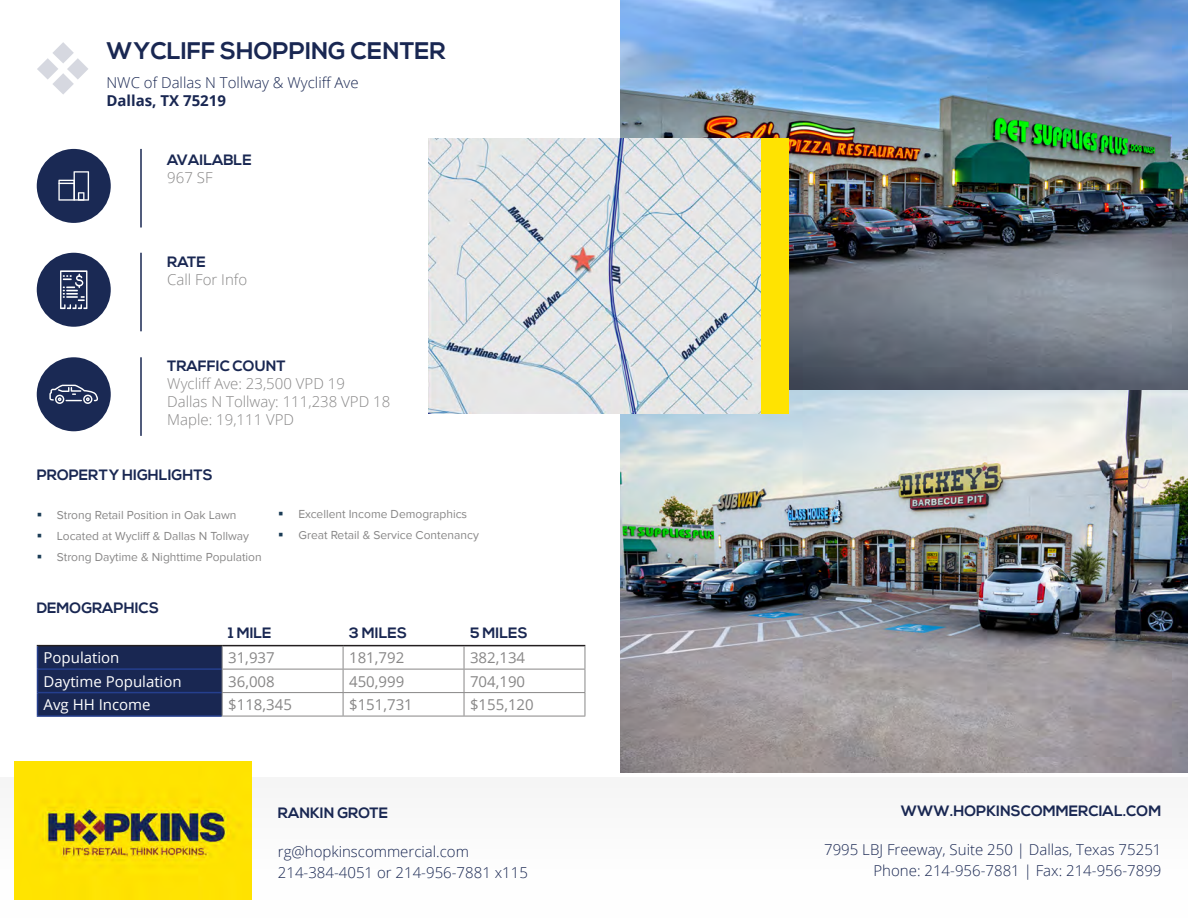
<style>
.page{position:relative;width:1188px;height:918px;background:#fff}
.page>*{position:absolute;margin:0;border:0;box-sizing:border-box;transform-origin:0 0}
.t1{font:700 24px "Nexa";color:#192752}
.t2{font:300 15px "Open Sans";color:#192752}
.t3{font:700 15px "Nexa";color:#192752}
.t4{font:300 15px "Open Sans";color:#888787}
.t5{font:15px "Open Sans";color:#888787}
.t6{font:15px "Open Sans";color:#fff}
.t7{font:700 15px "Open Sans";color:#192752}
.t8{font:12px "Proxima Nova";color:#888787}
</style>
<div class="page">
<img style="left:620px;top:389px;width:568px;height:384px">
<img style="left:620px;top:0;width:568px;height:389px">
<img style="left:14px;top:761px;width:237px;height:138px">
<hr style="left:37px;top:645px;width:185px;height:1px;background:#231f20">
<hr style="left:222px;top:645px;width:121px;height:1px;background:#231f20">
<hr style="left:343px;top:645px;width:121px;height:1px;background:#231f20">
<hr style="left:464px;top:645px;width:121px;height:1px;background:#231f20">
<hr style="left:37px;top:715px;width:185px;height:2px;background:#253f8e">
<hr style="left:222px;top:669px;width:121px;height:1px;background:#888787">
<hr style="left:343px;top:669px;width:121px;height:1px;background:#888787">
<hr style="left:464px;top:669px;width:121px;height:1px;background:#888787">
<hr style="left:222px;top:692px;width:121px;height:1px;background:#888787">
<svg style="left:37px;top:646px;width:186px;height:70px;background:#192855"></svg>
<hr style="left:343px;top:692px;width:121px;height:1px;background:#888787">
<svg style="left:343px;top:646px;width:1px;height:70px"></svg>
<hr style="left:464px;top:692px;width:121px;height:1px;background:#888787">
<svg style="left:464px;top:646px;width:1px;height:70px"></svg>
<svg style="left:585px;top:646px;width:1px;height:70px"></svg>
<hr style="left:222px;top:716px;width:121px;height:1px;background:#888787">
<hr style="left:343px;top:716px;width:121px;height:1px;background:#888787">
<hr style="left:464px;top:716px;width:121px;height:1px;background:#888787">
<div style="left:37px;top:149px;width:74px;height:74px;background:#1a2954;border-radius:50%"></div>
<svg style="left:58px;top:171px;width:31px;height:30px"></svg>
<div style="left:37px;top:253px;width:74px;height:74px;background:#1a2954;border-radius:50%"></div>
<svg style="left:60px;top:270px;width:27px;height:39px"></svg>
<hr style="left:140px;top:149px;width:2px;height:79px;background:#192752">
<hr style="left:140px;top:253px;width:2px;height:78px;background:#192752">
<hr style="left:140px;top:357px;width:2px;height:79px;background:#192752">
<div style="left:37px;top:357px;width:74px;height:74px;background:#1a2954;border-radius:50%"></div>
<svg style="left:49px;top:385px;width:49px;height:19px"></svg>
<img style="left:428px;top:139px;width:333px;height:275px">
<div style="left:761px;top:139px;width:28px;height:275px;background:#ffe301"></div>
<svg style="left:37px;top:42px;width:51px;height:53px"></svg>
<p class="t1" style="left:107px;top:36px;width:341px">WYCLIFF SHOPPING CENTER</p>
<p class="t2" style="left:107px;top:72px;width:254px">NWC of Dallas N Tollway &amp; Wycliff Ave</p>
<p class="t7" style="left:107px;top:90px;width:121px">Dallas, TX 75219</p>
<p class="t3" style="left:167px;top:151px;width:86px">AVAILABLE</p>
<p class="t4" style="left:167px;top:167px;width:47px">967 SF</p>
<p class="t3" style="left:167px;top:253px;width:40px">RATE</p>
<p class="t4" style="left:167px;top:269px;width:81px">Call For Info</p>
<p class="t3" style="left:167px;top:357px;width:120px">TRAFFIC COUNT</p>
<p class="t4" style="left:167px;top:373px;width:179px">Wycliff Ave: 23,500 VPD 19</p>
<p class="t4" style="left:167px;top:391px;width:225px">Dallas N Tollway: 111,238 VPD 18</p>
<p class="t4" style="left:167px;top:409px;width:128px">Maple: 19,111 VPD</p>
<p class="t3" style="left:37px;top:466px;width:177px">PROPERTY HIGHLIGHTS</p>
<p class="t8" style="left:57px;top:508px;width:181px">Strong Retail Position in Oak Lawn</p>
<p class="t8" style="left:57px;top:529px;width:194px">Located at Wycliff &amp; Dallas N Tollway</p>
<p class="t8" style="left:57px;top:550px;width:206px">Strong Daytime &amp; Nighttime Population</p>
<p class="t3" style="left:37px;top:599px;width:124px">DEMOGRAPHICS</p>
<p class="t8" style="left:298px;top:507px;width:170px">Excellent Income Demographics</p>
<p class="t8" style="left:298px;top:528px;width:182px">Great Retail &amp; Service Contenancy</p>
<p class="t3" style="left:228px;top:624px;width:45px">1 MILE</p>
<p class="t3" style="left:349px;top:624px;width:60px">3 MILES</p>
<p class="t3" style="left:470px;top:624px;width:59px">5 MILES</p>
<p class="t6" style="left:44px;top:647px;width:77px">Population</p>
<p class="t5" style="left:228px;top:647px;width:48px">31,937</p>
<p class="t5" style="left:349px;top:647px;width:57px">181,792</p>
<p class="t5" style="left:470px;top:647px;width:57px">382,134</p>
<p class="t6" style="left:44px;top:671px;width:140px">Daytime Population</p>
<p class="t5" style="left:228px;top:671px;width:48px">36,008</p>
<p class="t5" style="left:349px;top:671px;width:57px">450,999</p>
<p class="t5" style="left:470px;top:671px;width:57px">704,190</p>
<p class="t6" style="left:44px;top:694px;width:109px">Avg HH Income</p>
<p class="t5" style="left:228px;top:694px;width:65px">$118,345</p>
<p class="t5" style="left:349px;top:694px;width:65px">$151,731</p>
<p class="t5" style="left:470px;top:694px;width:65px">$155,120</p>
<p class="t3" style="left:278px;top:805px;width:112px">RANKIN GROTE</p>
<p class="t2" style="left:278px;top:842px;width:193px">rg@hopkinscommercial.com</p>
<p class="t2" style="left:278px;top:863px;width:252px">214-384-4051 or 214-956-7881 x115</p>
<p class="t3" style="left:901px;top:802px;width:262px">WWW.HOPKINSCOMMERCIAL.COM</p>
<p class="t2" style="left:824px;top:839px;width:339px">7995 LBJ Freeway, Suite 250 | Dallas, Texas 75251</p>
<p class="t2" style="left:874px;top:860px;width:289px">Phone: 214-956-7881 | Fax: 214-956-7899</p>
</div>
